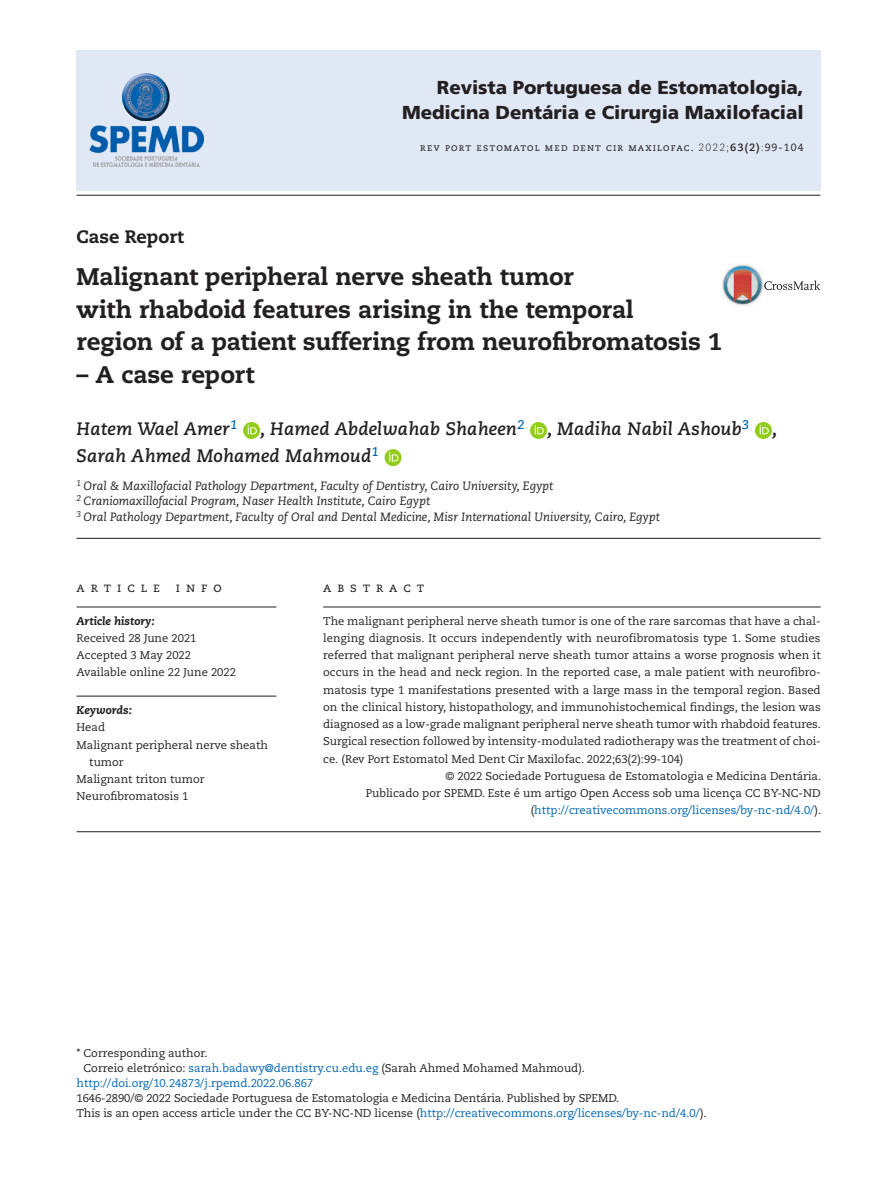
<style>
.page{position:relative;width:893px;height:1191px;background:#fff}
.page>*{position:absolute;margin:0;border:0;box-sizing:border-box;transform-origin:0 0}
.t1{font:800 24px/32.4px "Caecilia LT Std";letter-spacing:-.01em;color:#231f20}
.t2{font:900 18.75px/25.3px "Frutiger LT Std";letter-spacing:-.005em;color:#231f20;text-align:right}
.t3{font:italic 700 18px "Caecilia LT Std";letter-spacing:.01em;color:#231f20}
.t4{font:800 18px "Caecilia LT Std";color:#231f20}
.t5{font:13.5px "Caecilia LT Std";color:#231f20}
.t6{font:italic 12px/15.8px "Caecilia LT Std";color:#231f20}
.t7{font:11.25px/17.2px "Caecilia LT Std";color:#231f20}
.t8{font:11.25px "Caecilia LT Std";color:#0166b3}
.t9{font:italic 800 11.25px "Caecilia LT Std";color:#231f20}
.t10{font:10.5px "Caecilia LT Std";letter-spacing:.105em;color:#231f20}
.s1{font-weight:300}
.s2{font-weight:700}
.s3{color:#231f20}
.s4{color:#0166b3}
</style>
<div class="page">
<div style="left:77px;top:50px;width:744px;height:141px;background:#e1e8f5"></div>
<svg style="left:243px;top:422px;width:17px;height:17px"></svg>
<svg style="left:248px;top:425px;width:9px;height:9px"></svg>
<svg style="left:530px;top:422px;width:17px;height:17px"></svg>
<svg style="left:535px;top:425px;width:9px;height:9px"></svg>
<svg style="left:755px;top:422px;width:17px;height:17px"></svg>
<svg style="left:759px;top:425px;width:10px;height:9px"></svg>
<svg style="left:385px;top:449px;width:17px;height:17px"></svg>
<svg style="left:389px;top:452px;width:9px;height:9px"></svg>
<hr style="left:77px;top:538px;width:744px;height:1px;background:#231f20">
<hr style="left:77px;top:831px;width:744px;height:1px;background:#231f20">
<hr style="left:77px;top:607px;width:199px;height:1px;background:#231f20">
<hr style="left:77px;top:696px;width:199px;height:1px;background:#231f20">
<hr style="left:323px;top:607px;width:498px;height:1px;background:#231f20">
<img style="left:722px;top:264px;width:42px;height:42px">
<svg style="left:764px;top:280px;width:56px;height:10px"></svg>
<img style="left:122px;top:73px;width:48px;height:47px">
<img style="left:89px;top:125px;width:115px;height:28px">
<img style="left:93px;top:161px;width:107px;height:6px">
<img style="left:115px;top:156px;width:63px;height:5px">
<hr style="left:77px;top:195px;width:743px;height:1px;background:#231f20">
<h2 class="t2" style="left:402px;top:75px;width:403px">Revista Portuguesa de Estomatologia,<br>Medicina Dentária e Cirurgia Maxilofacial</h2>
<p class="t10" style="left:420px;top:141px;width:385px">rev port estomatol med dent cir maxilofac. <span class="s1">2022;</span><span class="s2">63(2)</span><span class="s1">:</span>99-104</p>
<h3 class="t4" style="left:77px;top:226px;width:109px">Case Report</h3>
<h1 class="t1" style="left:77px;top:261px;width:647px">Malignant peripheral nerve sheath tumor<br>with rhabdoid features arising in the temporal<br>region of a patient suffering from neurofibromatosis 1</h1>
<h1 class="t1" style="left:77px;top:358px;width:179px">– A case report</h1>
<h3 class="t3" style="left:77px;top:418px;width:162px">Hatem Wael Amer<sup>1</sup></h3>
<h3 class="t3" style="left:260px;top:418px;width:266px">, Hamed Abdelwahab Shaheen<sup>2</sup></h3>
<h3 class="t3" style="left:547px;top:418px;width:204px">, Madiha Nabil Ashoub<sup>3</sup></h3>
<h3 class="t3" style="left:77px;top:445px;width:304px">Sarah Ahmed Mohamed Mahmoud<sup>1</sup></h3>
<p class="t6" style="left:77px;top:478px;width:585px"><sup>1</sup> Oral &amp; Maxillofacial Pathology Department, Faculty of Dentistry, Cairo University, Egypt<br><sup>2</sup> Craniomaxillofacial Program, Naser Health Institute, Cairo Egypt<br><sup>3</sup> Oral Pathology Department, Faculty of Oral and Dental Medicine, Misr International University, Cairo, Egypt</p>
<h3 class="t3" style="left:772px;top:418px;width:7px">,</h3>
<p class="t5" style="left:77px;top:580px;width:147px">a r t i c l e i n f o</p>
<p class="t5" style="left:323px;top:580px;width:103px">a b s t r a c t</p>
<p class="t9" style="left:77px;top:614px;width:80px">Article history:</p>
<p class="t7" style="left:77px;top:629px;width:161px">Received 28 June 2021<br>Accepted 3 May 2022<br>Available online 22 June 2022</p>
<p class="t7" style="left:323px;top:612px;width:499px">The malignant peripheral nerve sheath tumor is one of the rare sarcomas that have a chal-</p>
<p class="t7" style="left:323px;top:629px;width:499px">lenging diagnosis. It occurs independently with neurofibromatosis type 1. Some studies</p>
<p class="t7" style="left:323px;top:647px;width:499px">referred that malignant peripheral nerve sheath tumor attains a worse prognosis when it</p>
<p class="t7" style="left:323px;top:664px;width:499px">occurs in the head and neck region. In the reported case, a male patient with neurofibro-</p>
<p class="t7" style="left:323px;top:681px;width:499px">matosis type 1 manifestations presented with a large mass in the temporal region. Based</p>
<p class="t7" style="left:323px;top:698px;width:499px">on the clinical history, histopathology, and immunohistochemical findings, the lesion was</p>
<p class="t7" style="left:323px;top:716px;width:499px">diagnosed as a low-grade malignant peripheral nerve sheath tumor with rhabdoid features.</p>
<p class="t7" style="left:323px;top:733px;width:499px">Surgical resection followed by intensity-modulated radiotherapy was the treatment of choi-</p>
<p class="t7" style="left:323px;top:750px;width:362px">ce. (Rev Port Estomatol Med Dent Cir Maxilofac. 2022;63(2):99-104)</p>
<p class="t7" style="left:445px;top:767px;width:377px">© 2022 Sociedade Portuguesa de Estomatologia e Medicina Dentária.</p>
<p class="t7" style="left:366px;top:785px;width:456px">Publicado por SPEMD. Este é um artigo Open Access sob uma licença CC BY-NC-ND</p>
<p class="t8" style="left:531px;top:804px;width:292px"><span class="s3">(</span>http://creativecommons.org/licenses/by-nc-nd/4.0/<span class="s3">).</span></p>
<p class="t9" style="left:77px;top:703px;width:57px">Keywords:</p>
<p class="t7" style="left:77px;top:719px;width:30px">Head</p>
<p class="t7" style="left:77px;top:736px;width:193px">Malignant peripheral nerve sheath</p>
<p class="t7" style="left:89px;top:753px;width:36px">tumor</p>
<p class="t7" style="left:77px;top:771px;width:129px">Malignant triton tumor</p>
<p class="t7" style="left:77px;top:788px;width:113px">Neurofibromatosis 1</p>
<p class="t7" style="left:77px;top:1044px;width:133px">* Corresponding author.</p>
<p class="t7" style="left:84px;top:1059px;width:503px">Correio eletrónico: <span class="s4">sarah.badawy@dentistry.cu.edu.eg</span> (Sarah Ahmed Mohamed Mahmoud).</p>
<p class="t8" style="left:77px;top:1076px;width:238px">http://doi.org/10.24873/j.rpemd.2022.06.867</p>
<p class="t7" style="left:77px;top:1090px;width:632px;line-height:14.9px">1646-2890/© 2022 Sociedade Portuguesa de Estomatologia e Medicina Dentária. Published by SPEMD.<br>This is an open access article under the CC BY-NC-ND license (<span class="s4">http://creativecommons.org/licenses/by-nc-nd/4.0/</span>).</p>
</div>
